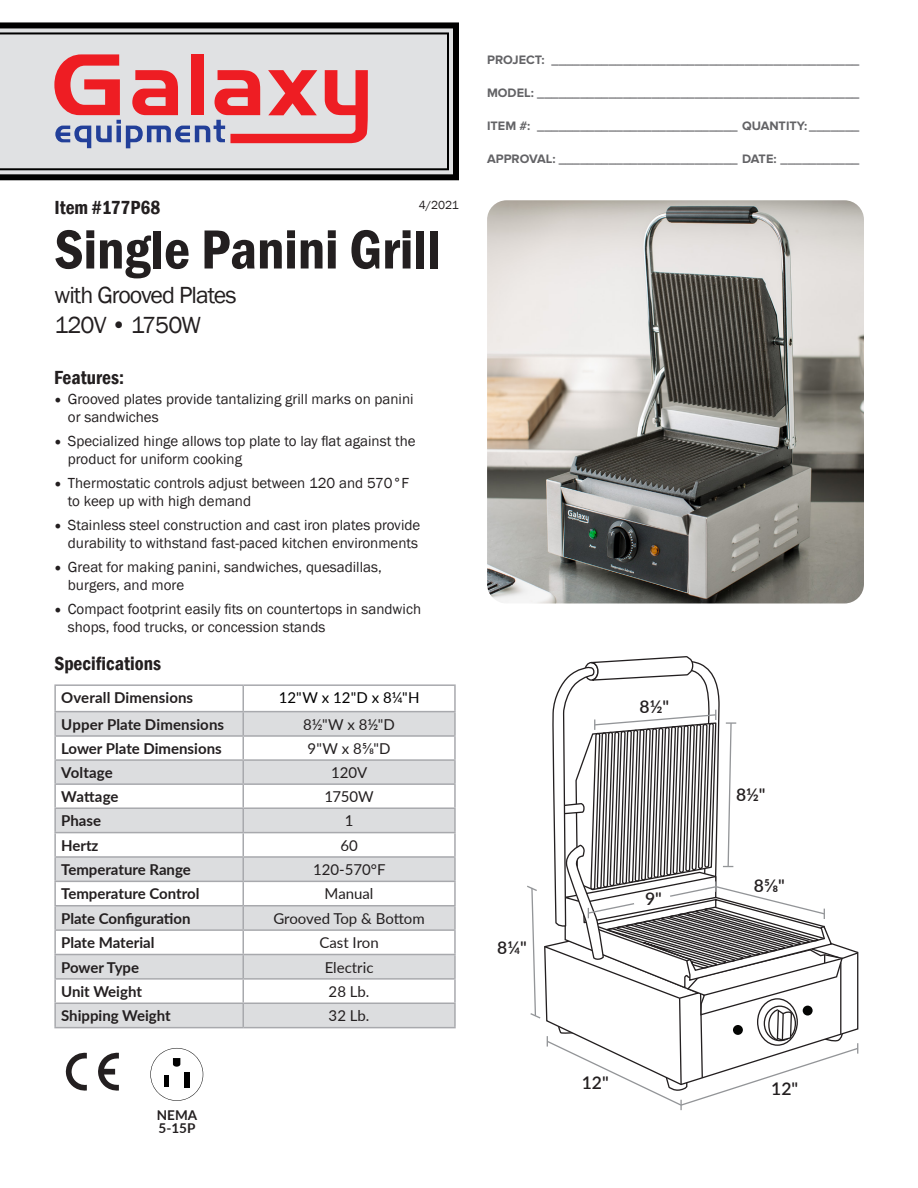
<style>
.page{position:relative;width:918px;height:1188px;background:#fff}
.page>*{position:absolute;margin:0;border:0;box-sizing:border-box;transform-origin:0 0}
.t1{font:600 condensed 57px "Franklin Gothic";color:#231f20}
.t2{font:24px/30px "Franklin Gothic";letter-spacing:-.04em;color:#231f20}
.t3{font:600 condensed 19.5px "Franklin Gothic";color:#231f20}
.t4{font:600 17.4px "Lato";color:#231f20}
.t5{font:15px/18px "Franklin Gothic";color:#231f20}
.t6{font:700 15px "Lato";color:#231f20}
.t7{font:15px "Lato";color:#231f20}
.t8{font:15px "Lato";color:#000}
.t9{font:700 13.5px "Lato";color:#231f20}
.t10{font:700 12.75px "Proxima Nova";color:#636366}
.t11{font:12px "Franklin Gothic";color:#231f20}
.s1{font-family:"Minion Pro";font-size:18px}
</style>
<div class="page">
<svg style="left:0;top:22px;width:459px;height:159px;background:#5d5d5e"></svg>
<svg style="left:0;top:32px;width:449px;height:138px;background:#d2d3d5"></svg>
<svg style="left:54px;top:54px;width:314px;height:94px;background:#da959d"></svg>
<img style="left:487px;top:200px;width:377px;height:403px">
<svg style="left:56px;top:712px;width:398px;height:315px;fill:#dcdddf"></svg>
<hr style="left:54px;top:684px;width:189px;height:2px;background:#a8a9ad">
<hr style="left:54px;top:686px;width:2px;height:25px;background:#a8a9ad">
<hr style="left:243px;top:684px;width:213px;height:2px;background:#a8a9ad">
<hr style="left:242px;top:686px;width:2px;height:25px;background:#a8a9ad">
<hr style="left:454px;top:686px;width:2px;height:25px;background:#a8a9ad">
<hr style="left:54px;top:711px;width:189px;height:1px;background:#a8a9ad">
<hr style="left:54px;top:712px;width:2px;height:23px;background:#a8a9ad">
<hr style="left:243px;top:711px;width:213px;height:1px;background:#a8a9ad">
<hr style="left:242px;top:712px;width:2px;height:23px;background:#a8a9ad">
<hr style="left:454px;top:712px;width:2px;height:23px;background:#a8a9ad">
<hr style="left:54px;top:735px;width:189px;height:2px;background:#a8a9ad">
<hr style="left:54px;top:737px;width:2px;height:22px;background:#a8a9ad">
<hr style="left:243px;top:735px;width:213px;height:2px;background:#a8a9ad">
<hr style="left:242px;top:737px;width:2px;height:22px;background:#a8a9ad">
<hr style="left:454px;top:737px;width:2px;height:22px;background:#a8a9ad">
<hr style="left:54px;top:759px;width:189px;height:2px;background:#a8a9ad">
<hr style="left:54px;top:761px;width:2px;height:22px;background:#a8a9ad">
<hr style="left:243px;top:759px;width:213px;height:2px;background:#a8a9ad">
<hr style="left:242px;top:761px;width:2px;height:22px;background:#a8a9ad">
<hr style="left:454px;top:761px;width:2px;height:22px;background:#a8a9ad">
<hr style="left:54px;top:783px;width:189px;height:2px;background:#a8a9ad">
<hr style="left:54px;top:785px;width:2px;height:22px;background:#a8a9ad">
<hr style="left:243px;top:783px;width:213px;height:2px;background:#a8a9ad">
<hr style="left:242px;top:785px;width:2px;height:22px;background:#a8a9ad">
<hr style="left:454px;top:785px;width:2px;height:22px;background:#a8a9ad">
<hr style="left:54px;top:807px;width:189px;height:2px;background:#a8a9ad">
<hr style="left:54px;top:809px;width:2px;height:23px;background:#a8a9ad">
<hr style="left:243px;top:807px;width:213px;height:2px;background:#a8a9ad">
<hr style="left:242px;top:809px;width:2px;height:23px;background:#a8a9ad">
<hr style="left:454px;top:809px;width:2px;height:23px;background:#a8a9ad">
<hr style="left:54px;top:832px;width:189px;height:1px;background:#a8a9ad">
<hr style="left:54px;top:833px;width:2px;height:23px;background:#a8a9ad">
<hr style="left:243px;top:832px;width:213px;height:1px;background:#a8a9ad">
<hr style="left:242px;top:833px;width:2px;height:23px;background:#a8a9ad">
<hr style="left:454px;top:833px;width:2px;height:23px;background:#a8a9ad">
<hr style="left:54px;top:856px;width:189px;height:2px;background:#a8a9ad">
<hr style="left:54px;top:858px;width:2px;height:23px;background:#a8a9ad">
<hr style="left:243px;top:856px;width:213px;height:2px;background:#a8a9ad">
<hr style="left:242px;top:858px;width:2px;height:23px;background:#a8a9ad">
<hr style="left:454px;top:858px;width:2px;height:23px;background:#a8a9ad">
<hr style="left:54px;top:881px;width:189px;height:1px;background:#a8a9ad">
<hr style="left:54px;top:882px;width:2px;height:23px;background:#a8a9ad">
<hr style="left:243px;top:881px;width:213px;height:1px;background:#a8a9ad">
<hr style="left:242px;top:882px;width:2px;height:23px;background:#a8a9ad">
<hr style="left:454px;top:882px;width:2px;height:23px;background:#a8a9ad">
<hr style="left:54px;top:905px;width:189px;height:1px;background:#a8a9ad">
<hr style="left:54px;top:906px;width:2px;height:23px;background:#a8a9ad">
<hr style="left:243px;top:905px;width:213px;height:1px;background:#a8a9ad">
<hr style="left:242px;top:906px;width:2px;height:23px;background:#a8a9ad">
<hr style="left:454px;top:906px;width:2px;height:23px;background:#a8a9ad">
<hr style="left:54px;top:929px;width:189px;height:2px;background:#a8a9ad">
<hr style="left:54px;top:931px;width:2px;height:23px;background:#a8a9ad">
<hr style="left:243px;top:929px;width:213px;height:2px;background:#a8a9ad">
<hr style="left:242px;top:931px;width:2px;height:23px;background:#a8a9ad">
<hr style="left:454px;top:931px;width:2px;height:23px;background:#a8a9ad">
<hr style="left:54px;top:954px;width:189px;height:1px;background:#a8a9ad">
<hr style="left:54px;top:955px;width:2px;height:23px;background:#a8a9ad">
<hr style="left:243px;top:954px;width:213px;height:1px;background:#a8a9ad">
<hr style="left:242px;top:955px;width:2px;height:23px;background:#a8a9ad">
<hr style="left:454px;top:955px;width:2px;height:23px;background:#a8a9ad">
<hr style="left:54px;top:978px;width:189px;height:2px;background:#a8a9ad">
<hr style="left:54px;top:980px;width:2px;height:23px;background:#a8a9ad">
<hr style="left:243px;top:978px;width:213px;height:2px;background:#a8a9ad">
<hr style="left:242px;top:980px;width:2px;height:23px;background:#a8a9ad">
<hr style="left:454px;top:980px;width:2px;height:23px;background:#a8a9ad">
<hr style="left:54px;top:1003px;width:189px;height:1px;background:#a8a9ad">
<hr style="left:54px;top:1004px;width:2px;height:23px;background:#a8a9ad">
<hr style="left:243px;top:1003px;width:213px;height:1px;background:#a8a9ad">
<hr style="left:242px;top:1004px;width:2px;height:23px;background:#a8a9ad">
<hr style="left:454px;top:1004px;width:2px;height:23px;background:#a8a9ad">
<hr style="left:54px;top:1027px;width:189px;height:1px;background:#a8a9ad">
<hr style="left:243px;top:1027px;width:213px;height:1px;background:#a8a9ad">
<svg style="left:66px;top:1053px;width:21px;height:38px"></svg>
<svg style="left:98px;top:1053px;width:21px;height:38px"></svg>
<svg style="left:150px;top:1048px;width:53px;height:53px"></svg>
<div style="left:185px;top:1072px;width:5px;height:16px;background:#000"></div>
<hr style="left:165px;top:1075px;width:4px;height:12px;background:#000">
<svg style="left:527px;top:656px;width:331px;height:454px"></svg>
<p class="t11" style="left:419px;top:197px;width:42px">4/2021</p>
<p class="t1" style="left:54px;top:211px;width:388px">Single Panini Grill</p>
<p class="t2" style="left:54px;top:281px;width:184px">with Grooved Plates<br>120V • 1750W</p>
<p class="t3" style="left:54px;top:194px;width:107px">Item #177P68</p>
<p class="t3" style="left:54px;top:365px;width:72px">Features:</p>
<p class="t5" style="left:68px;top:391px;width:347px;text-indent:-14px"><span class="s1">•</span> Grooved plates provide tantalizing grill marks on panini or sandwiches</p>
<p class="t5" style="left:68px;top:433px;width:349px;text-indent:-14px"><span class="s1">•</span> Specialized hinge allows top plate to lay flat against the product for uniform cooking</p>
<p class="t5" style="left:68px;top:475px;width:343px;text-indent:-14px"><span class="s1">•</span> Thermostatic controls adjust between 120 and 570°F to keep up with high demand</p>
<p class="t5" style="left:54px;top:517px;width:367px;text-align:right"><span class="s1">•</span> Stainless steel construction and cast iron plates provide durability to withstand fast-paced kitchen environments</p>
<p class="t5" style="left:68px;top:559px;width:315px;text-indent:-14px"><span class="s1">•</span> Great for making panini, sandwiches, quesadillas, burgers, and more</p>
<p class="t5" style="left:68px;top:601px;width:355px;text-indent:-14px"><span class="s1">•</span> Compact footprint easily fits on countertops in sandwich shops, food trucks, or concession stands</p>
<p class="t3" style="left:54px;top:650px;width:108px">Specifications</p>
<p class="t6" style="left:61px;top:687px;width:134px">Overall Dimensions</p>
<p class="t8" style="left:279px;top:687px;width:142px">12"W x 12"D x 8¼"H</p>
<p class="t6" style="left:61px;top:713px;width:165px">Upper Plate Dimensions</p>
<p class="t7" style="left:303px;top:714px;width:93px">8½"W x 8½"D</p>
<p class="t6" style="left:61px;top:738px;width:162px">Lower Plate Dimensions</p>
<p class="t7" style="left:307px;top:738px;width:85px">9"W x 85/8"D</p>
<p class="t6" style="left:61px;top:762px;width:53px">Voltage</p>
<p class="t7" style="left:331px;top:762px;width:38px">120V</p>
<p class="t6" style="left:61px;top:786px;width:59px">Wattage</p>
<p class="t7" style="left:324px;top:786px;width:51px">1750W</p>
<p class="t6" style="left:61px;top:810px;width:41px">Phase</p>
<p class="t7" style="left:345px;top:810px;width:10px">1</p>
<p class="t6" style="left:61px;top:834px;width:39px">Hertz</p>
<p class="t7" style="left:340px;top:834px;width:19px">60</p>
<p class="t6" style="left:61px;top:859px;width:131px">Temperature Range</p>
<p class="t7" style="left:313px;top:859px;width:74px">120-570°F</p>
<p class="t6" style="left:61px;top:883px;width:140px">Temperature Control</p>
<p class="t7" style="left:325px;top:883px;width:50px">Manual</p>
<p class="t6" style="left:61px;top:907px;width:131px">Plate Configuration</p>
<p class="t7" style="left:273px;top:908px;width:153px">Grooved Top &amp; Bottom</p>
<p class="t6" style="left:61px;top:932px;width:95px">Plate Material</p>
<p class="t7" style="left:319px;top:932px;width:61px">Cast Iron</p>
<p class="t6" style="left:61px;top:956px;width:79px">Power Type</p>
<p class="t7" style="left:325px;top:956px;width:50px">Electric</p>
<p class="t6" style="left:61px;top:980px;width:82px">Unit Weight</p>
<p class="t7" style="left:329px;top:981px;width:42px">28 Lb.</p>
<p class="t6" style="left:61px;top:1005px;width:111px">Shipping Weight</p>
<p class="t7" style="left:329px;top:1005px;width:42px">32 Lb.</p>
<p class="t9" style="left:157px;top:1105px;width:42px">NEMA</p>
<p class="t9" style="left:159px;top:1118px;width:38px">5-15P</p>
<p class="t10" style="left:487px;top:53px;width:374px">PROJECT: ___________________________________________</p>
<p class="t10" style="left:487px;top:86px;width:374px">MODEL: _____________________________________________</p>
<p class="t10" style="left:487px;top:119px;width:374px">ITEM #: ____________________________ QUANTITY: _______</p>
<p class="t10" style="left:487px;top:152px;width:374px">APPROVAL: _________________________ DATE: ___________</p>
<p class="t4" style="left:640px;top:694px;width:31px">8½"</p>
<p class="t4" style="left:497px;top:935px;width:31px">8¼"</p>
<p class="t4" style="left:645px;top:886px;width:18px">9"</p>
<p class="t4" style="left:582px;top:1070px;width:29px">12"</p>
<p class="t4" style="left:736px;top:782px;width:31px">8½"</p>
<p class="t4" style="left:754px;top:873px;width:32px">85⁄8"</p>
<p class="t4" style="left:771px;top:1076px;width:29px">12"</p>
</div>
